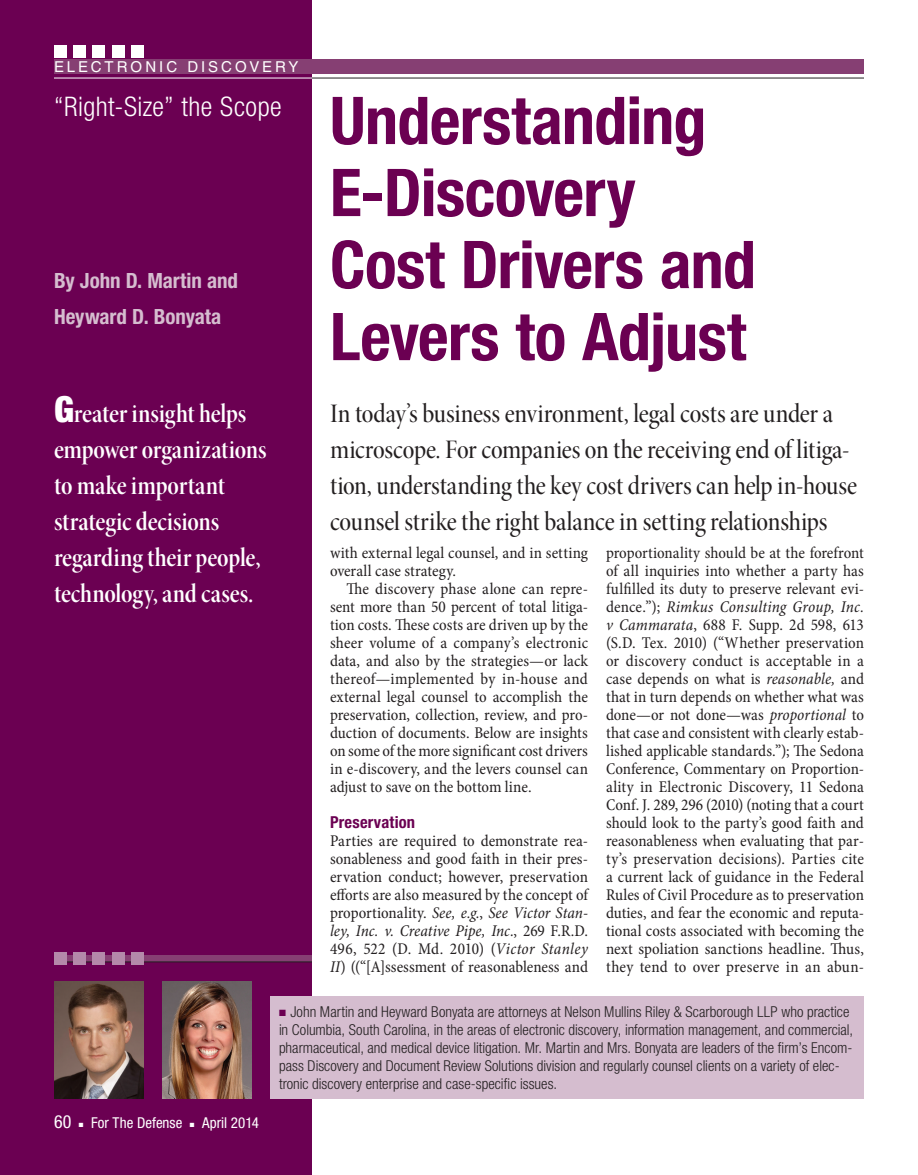
<style>
.page{position:relative;width:918px;height:1175px;background:#fff}
.page>*{position:absolute;margin:0;border:0;box-sizing:border-box;transform-origin:0 0}
.head{font:700 condensed 66px/72px "Helvetica Neue";letter-spacing:-.01em;color:#6b0052}
.body_opening_paragra{font:27px/36px "Minion Pro Medium Cn Disp";letter-spacing:-.005em;color:#231f20}
.blurb{font:27px/36px "Minion Pro Semibold Cn Disp";letter-spacing:-.005em;color:#fff}
.kicker{font:300 condensed 27px "Helvetica Neue";letter-spacing:.02em;color:#fff}
.byline{font:700 condensed 21px/36px "Helvetica Neue";letter-spacing:-.005em;color:#d5bdcf}
.folio_left_reverse{font:condensed 18px "Helvetica Neue";color:#fff}
.body_no_ind{font:condensed 16.5px/18px "Minion Pro";letter-spacing:.005em;color:#231f20;text-align:justify}
.body_para_ind{font:condensed 16.5px/18px "Minion Pro";color:#231f20;text-align:justify}
.subhead_1{font:700 condensed 16.5px "Helvetica Neue";letter-spacing:.015em;color:#6b0052}
.t1{font:300 condensed 15px/18px "Helvetica Neue";color:#231f20}
.folio_left_reverse-2{font:condensed 15px "Helvetica Neue";color:#fff}
.t2{font:15px "Helvetica";letter-spacing:.195em;color:#fff}
.s1{font-family:"Helvetica Neue";font-weight:900;font-stretch:condensed;font-size:36px}
.s2{font-style:italic}
.s3{color:#6b0052}
</style>
<div class="page">
<div style="left:0;top:0;width:312px;height:1174px;background:#6b0052"></div>
<div style="left:54px;top:956px;width:258px;height:6px;background:#863f73"></div>
<hr style="left:54px;top:961px;width:258px;height:1px;background:#231f20">
<div style="left:54px;top:952px;width:12px;height:13px;background:#b489aa"></div>
<div style="left:73px;top:952px;width:13px;height:13px;background:#b489aa"></div>
<div style="left:93px;top:952px;width:12px;height:13px;background:#b489aa"></div>
<div style="left:112px;top:952px;width:13px;height:13px;background:#b489aa"></div>
<div style="left:132px;top:952px;width:12px;height:13px;background:#b489aa"></div>
<div style="left:54px;top:45px;width:12px;height:12px;background:#fff"></div>
<div style="left:73px;top:45px;width:13px;height:12px;background:#fff"></div>
<div style="left:93px;top:45px;width:12px;height:12px;background:#fff"></div>
<div style="left:112px;top:45px;width:13px;height:12px;background:#fff"></div>
<div style="left:132px;top:45px;width:12px;height:12px;background:#fff"></div>
<div style="left:54px;top:59px;width:810px;height:15px;background:#863f73"></div>
<hr style="left:312px;top:78px;width:552px;height:1px;background:#231f20">
<hr style="left:54px;top:78px;width:258px;height:1px;background:#fff">
<div style="left:270px;top:996px;width:594px;height:102px;background:#d5bdcf"></div>
<img style="left:54px;top:981px;width:90px;height:117px">
<img style="left:162px;top:981px;width:90px;height:117px">
<p class="t2" style="left:54px;top:58px;width:246px">ELECTRONIC DISCOVERY</p>
<p class="kicker" style="left:54px;top:90px;width:229px">“Right-Size” the Scope</p>
<p class="head" style="left:330px;top:84px;width:427px">Understanding<br>E-Discovery<br>Cost Drivers and<br>Levers to Adjust</p>
<p class="byline" style="left:54px;top:262px;width:185px">By John D. Martin and<br>Heyward D. Bonyata</p>
<p class="blurb" style="left:54px;top:395px;width:214px"><span class="s1">G</span>reater insight helps empower organizations to make important strategic decisions regarding their people, technology, and cases.</p>
<p class="body_opening_paragra" style="left:330px;top:395px;width:529px">In today’s business environment, legal costs are under a microscope. For companies on the receiving end of litiga&shy;tion, understanding the key cost drivers can help in-house counsel strike the right balance in setting relationships</p>
<p class="body_no_ind" style="left:330px;top:544px;width:260px">with external legal counsel, and in setting overall case strategy.</p>
<p class="body_para_ind" style="left:330px;top:580px;width:260px;text-indent:16px">The discovery phase alone can repre&shy;sent more than 50 percent of total litiga&shy;tion costs. These costs are driven up by the sheer volume of a company’s electronic data, and also by the strategies—or lack thereof—implemented by in-house and external legal counsel to accomplish the preservation, collection, review, and pro&shy;duction of documents. Below are insights on some of the more significant cost drivers in e-discovery, and the levers counsel can adjust to save on the bottom line.</p>
<p class="subhead_1" style="left:330px;top:812px;width:87px">Preservation</p>
<p class="body_no_ind" style="left:330px;top:832px;width:260px">Parties are required to demonstrate rea&shy;sonableness and good faith in their pres&shy;ervation conduct; however, preservation efforts are also measured by the concept of proportionality. <span class="s2">See, e.g.</span>, <span class="s2">See Victor Stan&shy;ley, Inc. v. Creative Pipe, Inc.</span>, 269 F.R.D.<br>496, 522 (D. Md. 2010) (<span class="s2">Victor Stanley II</span>) ((“[A]ssessment of reasonableness and</p>
<p class="body_no_ind" style="left:606px;top:544px;width:260px">proportionality should be at the forefront of all inquiries into whether a party has fulfilled its duty to preserve relevant evi&shy;dence.”); <span class="s2">Rimkus Consulting Group, Inc. v Cammarata</span>, 688 F. Supp. 2d 598, 613 (S.D. Tex. 2010) (“Whether preservation or discovery conduct is acceptable in a case depends on what is <span class="s2">reasonable,</span> and that in turn depends on whether what was done—or not done—was <span class="s2">proportional</span> to that case and consistent with clearly estab&shy;lished applicable standards.”); The Sedona Conference, Commentary on Proportion&shy;ality in Electronic Discovery, 11 Sedona Conf. J. 289, 296 (2010) (noting that a court should look to the party’s good faith and reasonableness when evaluating that par&shy;ty’s preservation decisions). Parties cite a current lack of guidance in the Federal Rules of Civil Procedure as to preservation duties, and fear the economic and reputa&shy;tional costs associated with becoming the next spoliation sanctions headline. Thus, they tend to over preserve in an abun-</p>
<p class="folio_left_reverse" style="left:54px;top:1111px;width:19px">60</p>
<p class="folio_left_reverse-2" style="left:79px;top:1114px;width:105px">■ For The Defense</p>
<p class="folio_left_reverse-2" style="left:190px;top:1114px;width:71px">■ April 2014</p>
<p class="t1" style="left:279px;top:1003px;width:576px"><span class="s3">■</span> John Martin and Heyward Bonyata are attorneys at Nelson Mullins Riley &amp; Scarborough LLP who practice in Columbia, South Carolina, in the areas of electronic discovery, information management, and commercial, pharmaceutical, and medical device litigation. Mr. Martin and Mrs. Bonyata are leaders of the firm’s Encom&shy;pass Discovery and Document Review Solutions division and regularly counsel clients on a variety of elec&shy;tronic discovery enterprise and case-specific issues.</p>
</div>
